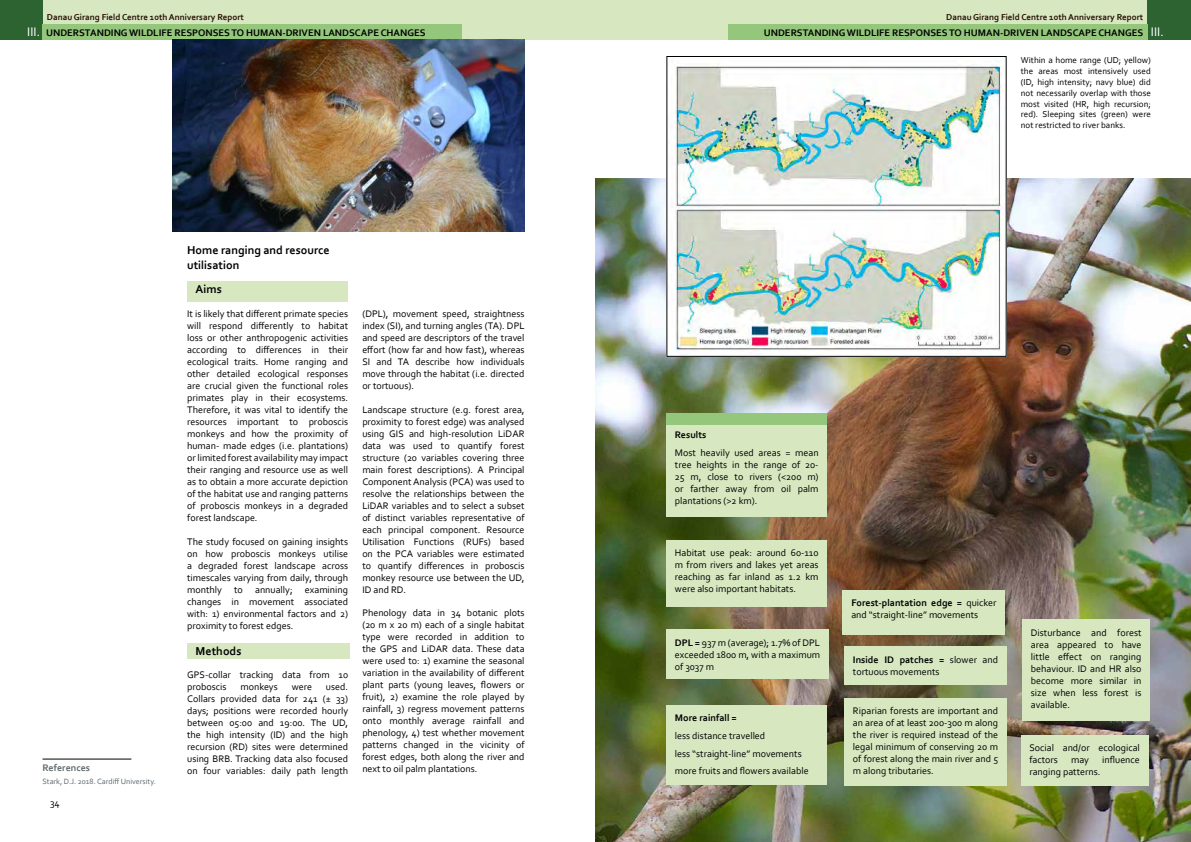
<style>
.page{position:relative;width:1191px;height:842px;background:#fff}
.page>*{position:absolute;margin:0;border:0;box-sizing:border-box;transform-origin:0 0}
.t1{font:700 12px/14.4px "Corbel";color:#000}
.t2{font:10px/12px "Corbel";color:#000;text-align:justify}
.t3{font:700 10px "Corbel";color:#000}
.t4{font:700 10px "Corbel";color:#5f696e}
.t5{font:9px/10.8px "Corbel";color:#000;text-align:justify}
.t6{font:700 9px "Corbel";color:#260d04}
.t7{font:8px "Corbel";color:#5f696e}
.s1{font-weight:400;font-size:13px;color:#fff}
.s2{font-weight:700}
</style>
<div class="page">
<div style="left:595px;top:0;width:596px;height:40px;background:#d7e8c1"></div>
<div style="left:0;top:0;width:595px;height:40px;background:#d7e8c1"></div>
<div style="left:0;top:0;width:42px;height:40px;background:#2d6331"></div>
<div style="left:42px;top:24px;width:420px;height:16px;background:#94c67b"></div>
<div style="left:1147px;top:0;width:44px;height:40px;background:#2d6331"></div>
<div style="left:728px;top:24px;width:419px;height:16px;background:#94c67b"></div>
<img style="left:595px;top:179px;width:596px;height:663px">
<img style="left:173px;top:40px;width:351px;height:191px">
<img style="left:668px;top:58px;width:336px;height:297px">
<div style="left:666px;top:56px;width:340px;height:301px;border:1px solid #000"></div>
<div style="left:187px;top:282px;width:161px;height:20px;background:#d7e8c1"></div>
<hr style="left:43px;top:758px;width:88px;height:1px;background:#000">
<div style="left:187px;top:643px;width:162px;height:15px;background:#d7e8c1"></div>
<div style="left:666px;top:540px;width:161px;height:67px;background:#d7e8c1"></div>
<div style="left:666px;top:630px;width:162px;height:49px;background:#d7e8c1"></div>
<div style="left:666px;top:705px;width:161px;height:80px;background:#d7e8c1"></div>
<div style="left:843px;top:590px;width:162px;height:44px;background:#d7e8c1"></div>
<div style="left:844px;top:647px;width:162px;height:38px;background:#d7e8c1"></div>
<div style="left:844px;top:698px;width:162px;height:87px;background:#d7e8c1"></div>
<div style="left:1022px;top:620px;width:128px;height:101px;background:#d7e8c1"></div>
<div style="left:1020px;top:735px;width:128px;height:50px;background:#d7e8c1"></div>
<div style="left:666px;top:414px;width:161px;height:102px;background:#d7e8c1"></div>
<div style="left:666px;top:414px;width:161px;height:11px;background:#94c67b"></div>
<p class="t6" style="left:47px;top:11px;width:198px">Danau Girang Field Centre 10th Anniversary Report</p>
<p class="t3" style="left:27px;top:26px;width:400px"><span class="s1">III.</span> UNDERSTANDING WILDLIFE RESPONSES TO HUMAN-DRIVEN LANDSCAPE CHANGES</p>
<p class="t4" style="left:43px;top:762px;width:49px">References</p>
<p class="t7" style="left:43px;top:777px;width:115px">Stark, D.J. 2018. Cardiff University.</p>
<p class="t2" style="left:50px;top:796px;width:11px">34</p>
<p class="t1" style="left:187px;top:243px;width:144px">Home ranging and resource utilisation</p>
<p class="t1" style="left:196px;top:282px;width:28px">Aims</p>
<p class="t2" style="left:187px;top:308px;width:162px">It is likely that different primate species will respond differently to habitat loss or other anthropogenic activities according to differences in their ecological traits. Home ranging and other detailed ecological responses are crucial given the functional roles primates play in their ecosystems.<br>Therefore, it was vital to identify the resources important to proboscis monkeys and how the proximity of human- made edges (i.e. plantations) or limited forest availability may impact their ranging and resource use as well as to obtain a more accurate depiction of the habitat use and ranging patterns of proboscis monkeys in a degraded forest landscape.</p>
<p class="t2" style="left:187px;top:535px;width:162px">The study focused on gaining insights on how proboscis monkeys utilise a degraded forest landscape across timescales varying from daily, through monthly to annually; examining changes in movement associated with: 1) environmental factors and 2) proximity to forest edges.</p>
<p class="t1" style="left:196px;top:643px;width:47px">Methods</p>
<p class="t2" style="left:187px;top:668px;width:162px">GPS-collar tracking data from 10 proboscis</p>
<p class="t2" style="left:187px;top:680px;width:162px;text-indent:139px">used.<br>Collars provided data for 241 (± 33) days; positions were recorded hourly between 05:00 and 19:00. The UD, the high intensity (ID) and the high recursion (RD) sites were determined using BRB. Tracking data also focused on four variables: daily path length</p>
<p class="t2" style="left:240px;top:680px;width:39px">monkeys</p>
<p class="t2" style="left:292px;top:680px;width:22px">were</p>
<p class="t2" style="left:362px;top:308px;width:164px">(DPL), movement speed, straightness index (SI), and turning angles (TA). DPL and speed are descriptors of the travel effort (how far and how fast), whereas SI and TA describe how individuals move through the habitat (i.e. directed or tortuous).</p>
<p class="t2" style="left:362px;top:403px;width:164px">Landscape structure (e.g. forest area, proximity to forest edge) was analysed using GIS and high-resolution LiDAR data was used to quantify forest structure (20 variables covering three main forest descriptions). A Principal Component Analysis (PCA) was used to resolve the relationships between the LiDAR variables and to select a subset of distinct variables representative of each principal component. Resource Utilisation Functions (RUFs) based on the PCA variables were estimated to quantify differences in proboscis monkey resource use between the UD, ID and RD.</p>
<p class="t2" style="left:362px;top:606px;width:164px">Phenology data in 34 botanic plots (20 m x 20 m) each of a single habitat type were recorded in addition to the GPS and LiDAR data. These data were used to: 1) examine the seasonal variation in the availability of different plant parts (young leaves, flowers or fruit), 2) examine the role played by rainfall, 3) regress movement patterns onto monthly average rainfall and phenology, 4) test whether movement patterns changed in the vicinity of forest edges, both along the river and next to oil palm plantations.</p>
<p class="t6" style="left:946px;top:11px;width:198px">Danau Girang Field Centre 10th Anniversary Report</p>
<p class="t3" style="left:764px;top:26px;width:401px">UNDERSTANDING WILDLIFE RESPONSES TO HUMAN-DRIVEN LANDSCAPE CHANGES <span class="s1">III.</span></p>
<p class="t5" style="left:1020px;top:55px;width:131px">Within a home range (UD; yellow) the areas most intensively used (ID, high intensity; navy blue) did not necessarily overlap with those most visited (HR, high recursion; red). Sleeping sites (green) were not restricted to river banks.</p>
<p class="t3" style="left:675px;top:429px;width:33px">Results</p>
<p class="t2" style="left:675px;top:446px;width:145px">Most heavily used areas = mean tree heights in the range of 20- 25 m, close to rivers (&lt;200 m) or farther away from oil palm plantations (&gt;2 km).</p>
<p class="t2" style="left:675px;top:547px;width:145px">Habitat use peak: around 60-110 m from rivers and lakes yet areas reaching as far inland as 1.2 km were also important habitats.</p>
<p class="t2" style="left:675px;top:636px;width:147px"><span class="s2">DPL =</span> 937 m (average); 1.7% of DPL exceeded 1800 m, with a maximum of 3037 m</p>
<p class="t3" style="left:675px;top:712px;width:63px">More rainfall =</p>
<p class="t2" style="left:675px;top:727px;width:135px;line-height:17.7px;text-align:left">less distance travelled<br>less “straight-line” movements more fruits and flowers available</p>
<p class="t2" style="left:851px;top:596px;width:147px"><span class="s2">Forest-plantation edge =</span> quicker and “straight-line” movements</p>
<p class="t2" style="left:853px;top:653px;width:147px"><span class="s2">Inside ID patches =</span> slower and tortuous movements</p>
<p class="t2" style="left:853px;top:704px;width:147px">Riparian forests are important and an area of at least 200-300 m along the river is required instead of the legal minimum of conserving 20 m of forest along the main river and 5 m along tributaries.</p>
<p class="t2" style="left:1031px;top:626px;width:112px">Disturbance and forest area appeared to have little effect on ranging behaviour. ID and HR also become more similar in size when less forest is available.</p>
<p class="t2" style="left:1029px;top:741px;width:112px">Social and/or ecological factors</p>
<p class="t2" style="left:1071px;top:753px;width:19px">may</p>
<p class="t2" style="left:1102px;top:753px;width:39px">influence</p>
<p class="t2" style="left:1029px;top:765px;width:73px">ranging patterns.</p>
</div>
